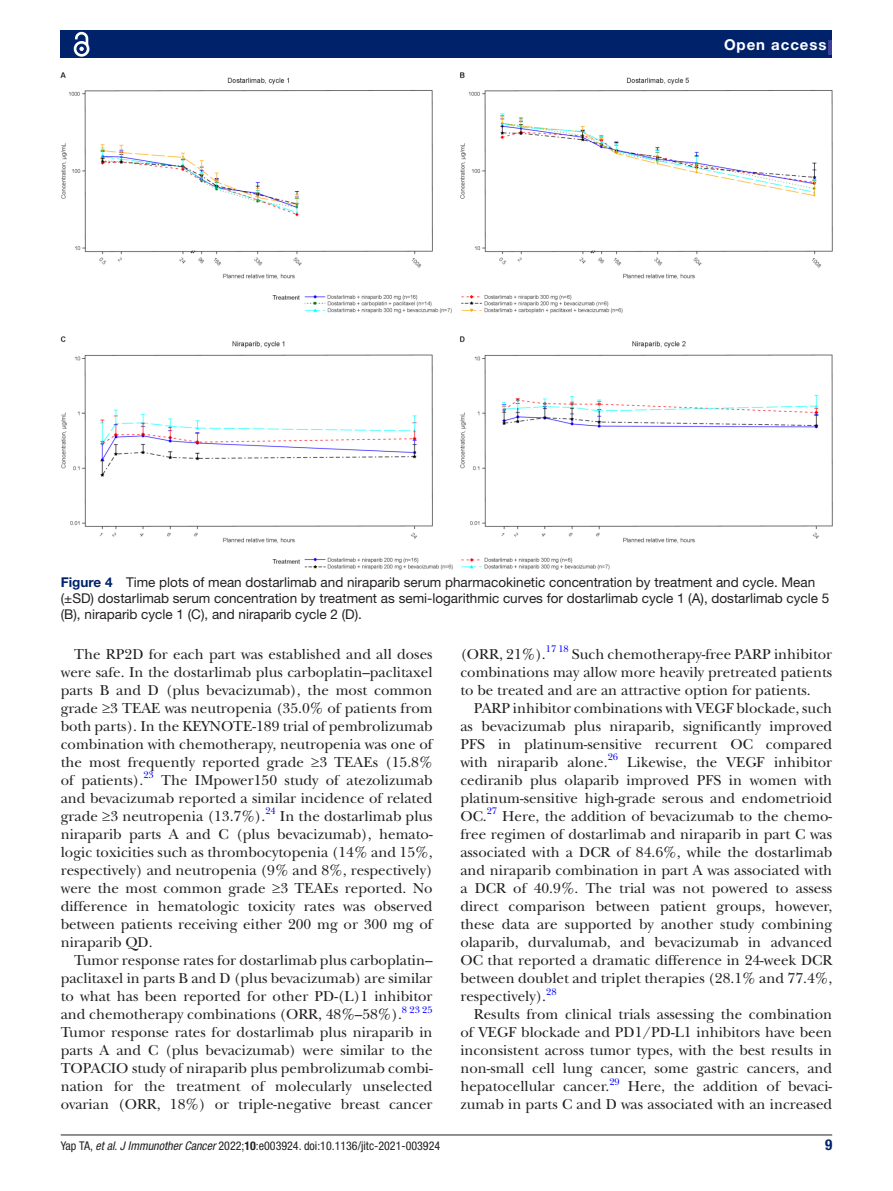
<style>
.page{position:relative;width:893px;height:1191px;background:#fff}
.page>*{position:absolute;margin:0;border:0;box-sizing:border-box;transform-origin:0 0}
.t1{font:15px/18px "New Baskerville";color:#231f20;text-align:justify}
.t2{font:700 15px "Helvetica Neue LT Std";letter-spacing:.065em;color:#fff}
.t3{font:700 condensed 15px "Helvetica Neue LT Std";color:#00226b}
.t4{font:13.5px/16.2px "Helvetica Neue LT Std";color:#231f20}
.t5{font:condensed 12px "Helvetica Neue LT Std";color:#231f20}
.t6{font:9.9px "New Baskerville";color:#00f}
.s1{font-weight:700;color:#00226b}
.s2{font-style:italic}
.s3{font-weight:700}
</style>
<div class="page">
<hr style="left:61px;top:1134px;width:771px;height:1px;background:#231f20">
<div style="left:61px;top:31px;width:771px;height:27px;background:#00226b"></div>
<hr style="left:828px;top:40px;width:4px;height:15px;background:#414099">
<svg style="left:73px;top:31px;width:17px;height:26px"></svg>
<img style="left:61px;top:73px;width:771px;height:496px">
<p class="t2" style="left:724px;top:35px;width:104px">Open access</p>
<p class="t4" style="left:61px;top:574px;width:770px"><span class="s1">Figure 4</span> Time plots of mean dostarlimab and niraparib serum pharmacokinetic concentration by treatment and cycle. Mean (±SD) dostarlimab serum concentration by treatment as semi-logarithmic curves for dostarlimab cycle 1 (A), dostarlimab cycle 5 (B), niraparib cycle 1 (C), and niraparib cycle 2 (D).</p>
<p class="t1" style="left:61px;top:645px;width:373px;text-indent:14px">The RP2D for each part was established and all doses were safe. In the dostarlimab plus carboplatin–paclitaxel parts B and D (plus bevacizumab), the most common grade ≥3 TEAE was neutropenia (35.0% of patients from both parts). In the KEYNOTE-189 trial of pembrolizumab combination with chemotherapy, neutropenia was one of the most frequently reported grade ≥3 TEAEs (15.8% of patients).</p>
<p class="t6" style="left:143px;top:769px;width:12px">23</p>
<p class="t1" style="left:61px;top:771px;width:373px;text-indent:100px">The IMpower150 study of atezolizumab and bevacizumab reported a similar incidence of related grade ≥3 neutropenia (13.7%).</p>
<p class="t6" style="left:265px;top:805px;width:12px">24</p>
<p class="t1" style="left:61px;top:807px;width:373px;text-indent:219px">In the dostarlimab plus niraparib parts A and C (plus bevacizumab), hemato&shy;logic toxicities such as thrombocytopenia (14% and 15%, respectively) and neutropenia (9% and 8%, respectively) were the most common grade ≥3 TEAEs reported. No difference in hematologic toxicity rates was observed between patients receiving either 200 mg or 300 mg of niraparib QD.</p>
<p class="t1" style="left:61px;top:951px;width:373px;text-indent:14px">Tumor response rates for dostarlimab plus carboplatin– paclitaxel in parts B and D (plus bevacizumab) are similar to what has been reported for other PD-(L)1 inhibitor and chemotherapy combinations (ORR, 48%–58%).<sup>8</sup> <sup>23</sup> <sup>25<br></sup>Tumor response rates for dostarlimab plus niraparib in parts A and C (plus bevacizumab) were similar to the TOPACIO study of niraparib plus pembrolizumab combi&shy;nation for the treatment of molecularly unselected ovarian (ORR, 18%) or triple-negative breast cancer</p>
<p class="t1" style="left:460px;top:645px;width:373px">(ORR, 21%).<sup>17</sup> <sup>18</sup> Such chemotherapy-free PARP inhibitor combinations may allow more heavily pretreated patients to be treated and are an attractive option for patients.</p>
<p class="t1" style="left:460px;top:699px;width:373px;text-indent:14px">PARP inhibitor combinations with VEGF blockade, such as bevacizumab plus niraparib, significantly improved PFS in platinum-sensitive recurrent OC compared with niraparib alone.</p>
<p class="t6" style="left:608px;top:751px;width:12px">26</p>
<p class="t1" style="left:460px;top:753px;width:373px;text-indent:167px">Likewise, the VEGF inhibitor cediranib plus olaparib improved PFS in women with platinum-sensitive high-grade serous and endometrioid OC.</p>
<p class="t6" style="left:487px;top:805px;width:12px">27</p>
<p class="t1" style="left:460px;top:807px;width:373px;text-indent:42px">Here, the addition of bevacizumab to the chemo&shy;free regimen of dostarlimab and niraparib in part C was associated with a DCR of 84.6%, while the dostarlimab and niraparib combination in part A was associated with a DCR of 40.9%. The trial was not powered to assess direct comparison between patient groups, however, these data are supported by another study combining olaparib, durvalumab, and bevacizumab in advanced OC that reported a dramatic difference in 24-week DCR between doublet and triplet therapies (28.1% and 77.4%, respectively).<sup>28</sup></p>
<p class="t1" style="left:460px;top:1005px;width:373px;text-indent:14px">Results from clinical trials assessing the combination of VEGF blockade and PD1/PD-L1 inhibitors have been inconsistent across tumor types, with the best results in non-small cell lung cancer, some gastric cancers, and hepatocellular cancer.</p>
<p class="t6" style="left:609px;top:1075px;width:12px">29</p>
<p class="t1" style="left:460px;top:1077px;width:373px;text-align:right">Here, the addition of bevaci-<br>zumab in parts C and D was associated with an increased</p>
<p class="t5" style="left:61px;top:1138px;width:381px">Yap TA, <span class="s2">et al</span>. <span class="s2">J Immunother Cancer</span> 2022;<span class="s3">10</span>:e003924. doi:10.1136/jitc-2021-003924</p>
<p class="t3" style="left:825px;top:1135px;width:9px">9</p>
</div>
